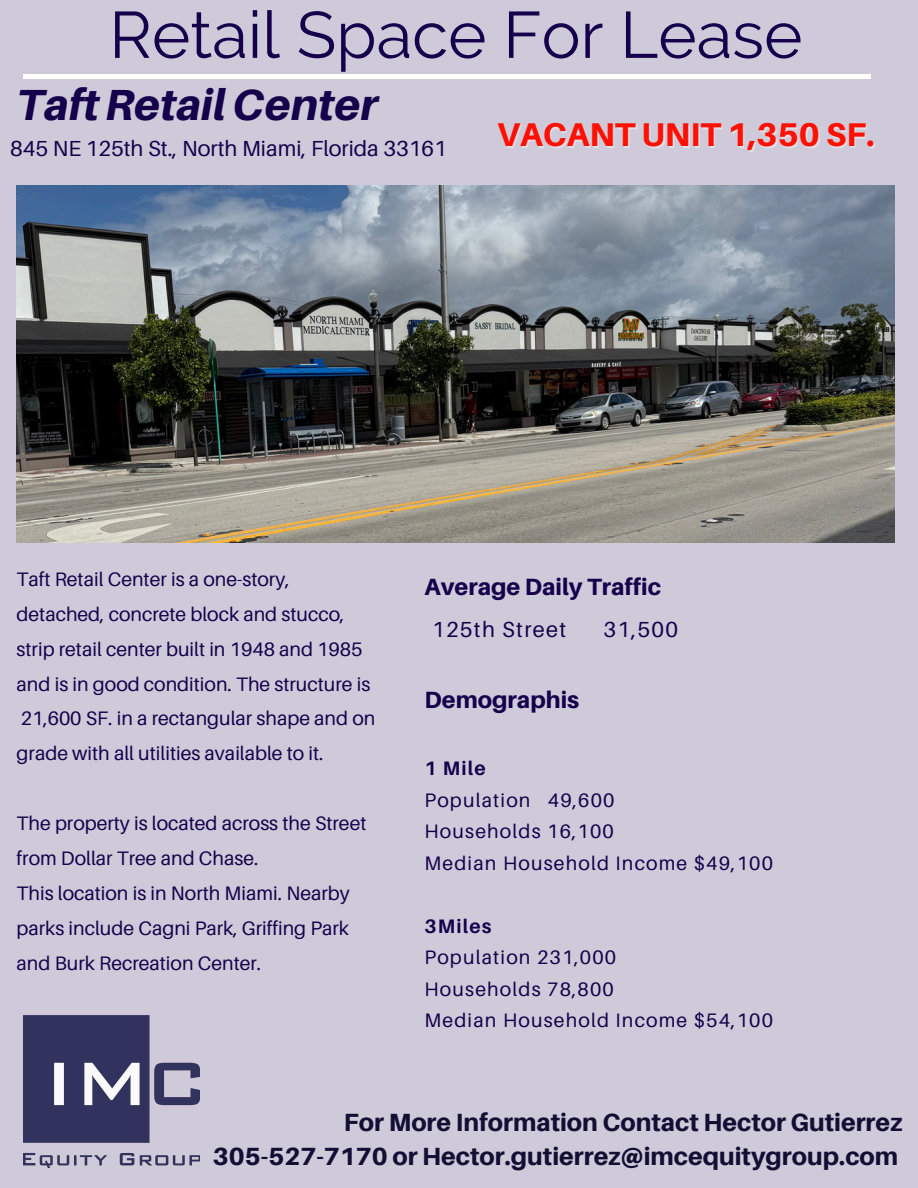
<style>
.page{position:relative;width:918px;height:1188px;background:#cecad9}
.page>*{position:absolute;margin:0;border:0;box-sizing:border-box;transform-origin:0 0}
.t1{font:65.4px "Raleway";color:#15004b}
.t2{font:italic 800 43.65px "Aileron";color:#15004b}
.t3{font:800 32.85px "Aileron";color:#ff1002}
.t4{font:800 24.9px/33.8px "Aileron";color:#130f34;text-align:right}
.t5{font:800 23.55px "Aileron";color:#15004b}
.t6{font:21.75px "Aileron";color:#15004b}
.t7{font:21.75px "Aileron";letter-spacing:.06em;color:#15004b}
.t8{font:19.5px/34.8px "Aileron";color:#15004b}
.t9{font:19.5px "Aileron";letter-spacing:.06em;color:#15004b}
.t10{font:700 19.5px "Aileron";letter-spacing:.06em;color:#15004b}
</style>
<div class="page">
<div style="left:23px;top:74px;width:847px;height:5px;background:#fff"></div>
<img style="left:23px;top:1016px;width:177px;height:152px">
<img style="left:17px;top:186px;width:878px;height:356px">
<h5 class="t1" style="left:109px;top:-4px;width:695px">Retail Space For Lease</h5>
<h1 class="t2" style="left:17px;top:78px;width:362px">TaftRetailCenter</h1>
<p class="t6" style="left:10px;top:135px;width:438px">845 NE 125th St., North Miami, Florida 33161</p>
<p class="t3" style="left:497px;top:115px;width:379px">VACANT UNIT 1,350 SF.</p>
<p class="t8" style="left:17px;top:561px;width:360px">Taft Retail Center is a one-story, detached, concrete block and stucco, strip retail center built in 1948 and 1985 and is in good condition. The structure is 21,600 SF. in a rectangular shape and on grade with all utilities available to it.</p>
<p class="t8" style="left:17px;top:805px;width:351px">The property is located across the Street from Dollar Tree and Chase.</p>
<h4 class="t8" style="left:17px;top:875px;width:335px;text-align:justify">This location is in North Miami. Nearby parks include Cagni Park, Griffing Park and Burk Recreation Center.</h4>
<h5 class="t5" style="left:425px;top:572px;width:238px">Average Daily Traffic</h5>
<h4 class="t7" style="left:432px;top:615px;width:136px">125th Street</h4>
<h4 class="t6" style="left:604px;top:615px;width:76px">31,500</h4>
<p class="t5" style="left:425px;top:686px;width:156px">Demographis</p>
<p class="t10" style="left:425px;top:756px;width:63px">1 Mile</p>
<p class="t9" style="left:425px;top:788px;width:191px">Population 49,600</p>
<p class="t9" style="left:425px;top:819px;width:191px">Households 16,100</p>
<p class="t9" style="left:425px;top:851px;width:350px">Median Household Income $49,100</p>
<p class="t10" style="left:425px;top:914px;width:69px">3Miles</p>
<p class="t9" style="left:425px;top:945px;width:193px">Population 231,000</p>
<p class="t9" style="left:425px;top:977px;width:191px">Households 78,800</p>
<h4 class="t9" style="left:425px;top:1008px;width:350px">Median Household Income $54,100</h4>
<p class="t4" style="left:213px;top:1105px;width:691px">For More Information Contact Hector Gutierrez<br>305-527-7170 or Hector.gutierrez@imcequitygroup.com</p>
</div>
